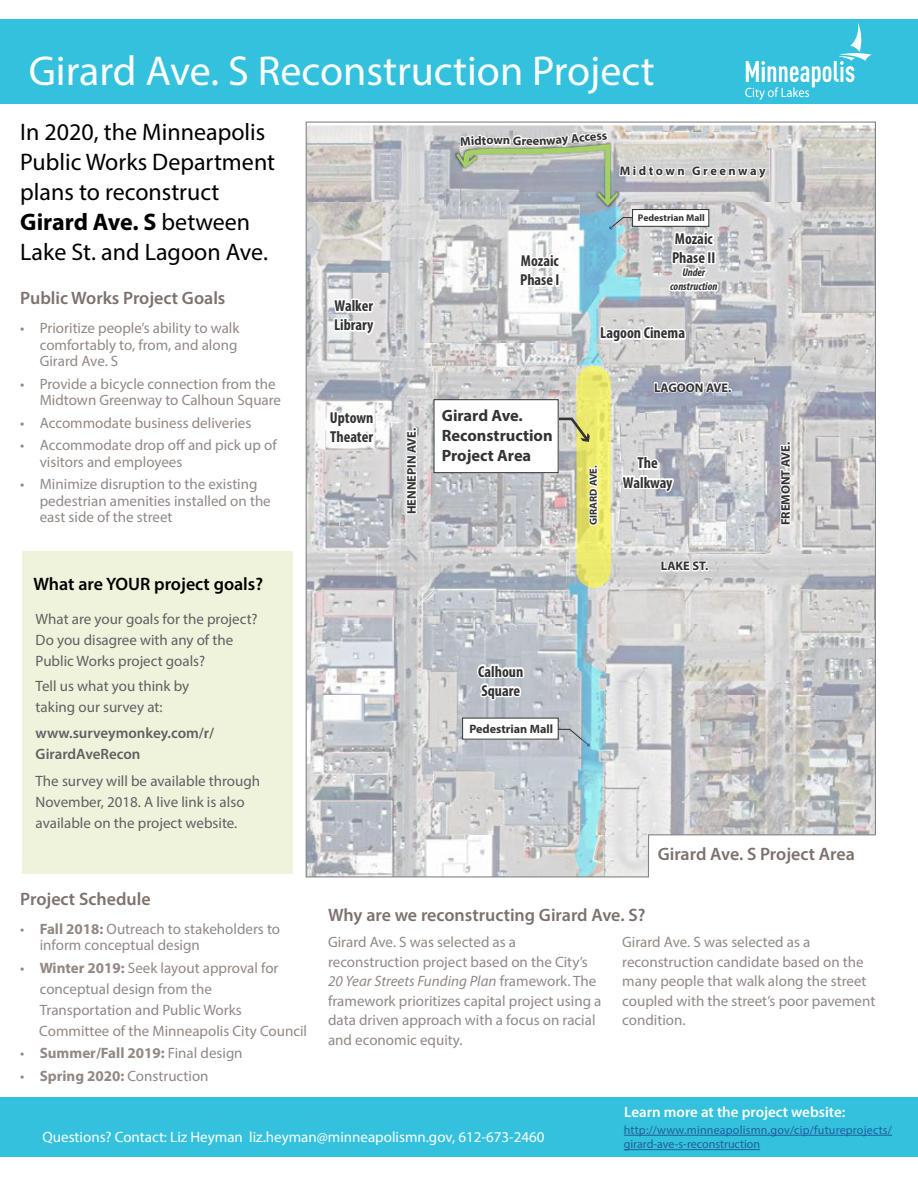
<style>
.page{position:relative;width:918px;height:1188px;background:#fff}
.page>*{position:absolute;margin:0;border:0;box-sizing:border-box;transform-origin:0 0}
.t1{font:42px "Myriad Pro";color:#fff}
.t2{font:24px/30px "Myriad Pro";color:#000}
.t3{font:600 18px "Myriad Pro";color:#7d716d}
.t4{font:600 18px "Myriad Pro";color:#000}
.t5{font:700 16.35px/19.6px "Myriad Pro";color:#000}
.t6{font:700 condensed 15.9px/19px "Myriad Pro";color:#000}
.t7{font:15px/19.5px "Myriad Pro";color:#928884}
.t8{font:15px/21px "Myriad Pro";color:#5f6062}
.t9{font:15px "Myriad Pro";color:#fff}
.t10{font:600 15px/21px "Myriad Pro";color:#5f6062}
.t11{font:600 15px "Myriad Pro";color:#fff}
.t12{font:700 15px "Myriad Pro";color:#928884}
.t13{font:700 12.45px "Myriad Pro";color:#000}
.t14{font:700 12.45px "Myriad Pro";letter-spacing:.2em;color:#000}
.t15{font:700 12.15px "Myriad Pro";color:#000}
.t16{font:12px/14.4px "Myriad Pro";letter-spacing:.015em;color:#215e9e}
.t17{font:italic 700 condensed 11.25px/13.5px "Myriad Pro";color:#000;text-align:center}
.t18{font:700 10.35px "Myriad Pro";color:#000}
.t19{font:700 9.75px "Myriad Pro";color:#000}
.s1{font-weight:700}
.s2{font-weight:400}
.s3{font-style:italic}
</style>
<div class="page">
<div style="left:0;top:1097px;width:918px;height:59px;background:#33c1dd"></div>
<svg style="left:305px;top:121px;width:571px;height:757px;background:#cdced0"></svg>
<div style="left:22px;top:551px;width:271px;height:323px;background:#eff3dc"></div>
<hr style="left:624px;top:1135px;width:268px;height:1px;background:#215e9e">
<hr style="left:624px;top:1149px;width:136px;height:1px;background:#215e9e">
<div style="left:0;top:19px;width:918px;height:85px;background:#33c1dd"></div>
<svg style="left:745px;top:22px;width:127px;height:78px"></svg>
<svg style="left:456px;top:125px;width:313px;height:449px"></svg>
<h1 class="t1" style="left:29px;top:45px;width:628px">Girard Ave. S Reconstruction Project</h1>
<h2 class="t2" style="left:20px;top:116px;width:256px">In 2020, the Minneapolis<br>Public Works Department plans to reconstruct<br><span class="s1">Girard Ave. S</span> between<br>Lake St. and Lagoon Ave.</h2>
<p class="t3" style="left:20px;top:287px;width:207px">Public Works Project Goals</p>
<p class="t7" style="left:40px;top:320px;width:201px;line-height:16.5px;text-indent:-20px">• Prioritize people’s ability to walk comfortably to, from, and along<br>Girard Ave. S</p>
<p class="t7" style="left:40px;top:375px;width:243px;line-height:16.5px;text-indent:-20px">• Provide a bicycle connection from the<br>Midtown Greenway to Calhoun Square</p>
<p class="t7" style="left:20px;top:413px;width:233px">• Accommodate business deliveries</p>
<p class="t7" style="left:40px;top:437px;width:239px;line-height:16.5px;text-indent:-20px">• Accommodate drop off and pick up of visitors and employees</p>
<p class="t7" style="left:40px;top:476px;width:233px;line-height:16.5px;text-indent:-20px">• Minimize disruption to the existing pedestrian amenities installed on the east side of the street</p>
<p class="t4" style="left:33px;top:573px;width:231px">What are YOUR project goals?</p>
<p class="t8" style="left:36px;top:608px;width:224px">What are your goals for the project?<br>Do you disagree with any of the<br>Public Works project goals?</p>
<p class="t8" style="left:36px;top:675px;width:155px">Tell us what you think by taking our survey at:</p>
<p class="t10" style="left:36px;top:722px;width:180px">www.surveymonkey.com/r/<br>GirardAveRecon</p>
<p class="t8" style="left:36px;top:770px;width:226px">The survey will be available through<br>November, 2018. A live link is also available on the project website.</p>
<p class="t6" style="left:334px;top:296px;width:41px">Walker<br>Library</p>
<p class="t6" style="left:330px;top:408px;width:45px">Uptown<br>Theater</p>
<p class="t13" style="left:494px;top:132px;width:11px">w</p>
<p class="t6" style="left:520px;top:251px;width:41px">Mozaic<br>Phase I</p>
<p class="t13" style="left:404px;top:514px;width:88px;rotate:-90deg">HENNEPIN AVE.</p>
<p class="t5" style="left:442px;top:406px;width:112px">Girard Ave.<br>Reconstruction<br>Project Area</p>
<p class="t14" style="left:620px;top:163px;width:147px">Midtown Greenway</p>
<p class="t19" style="left:638px;top:212px;width:68px">Pedestrian Mall</p>
<p class="t6" style="left:672px;top:229px;width:45px">Mozaic<br>Phase II</p>
<p class="t17" style="left:670px;top:266px;width:49px">Under construction</p>
<p class="t6" style="left:600px;top:323px;width:86px">Lagoon Cinema</p>
<p class="t13" style="left:654px;top:379px;width:79px">LAGOON AVE.</p>
<p class="t18" style="left:587px;top:525px;width:61px;rotate:-90deg">GIRARD AVE.</p>
<p class="t6" style="left:623px;top:453px;width:51px;text-align:center">The<br>Walkway</p>
<p class="t13" style="left:661px;top:558px;width:49px">LAKE ST.</p>
<p class="t6" style="left:478px;top:661px;width:47px">Calhoun<br>Square</p>
<p class="t15" style="left:469px;top:721px;width:85px">Pedestrian Mall</p>
<p class="t13" style="left:777px;top:525px;width:85px;rotate:-90deg">FREMONT AVE.</p>
<p class="t3" style="left:20px;top:887px;width:132px">Project Schedule</p>
<p class="t7" style="left:40px;top:920px;width:242px;line-height:16.5px;text-indent:-20px">• <span class="s1">Fall 2018:</span> Outreach to stakeholders to inform conceptual design</p>
<p class="t7" style="left:39px;top:957px;width:269px;line-height:21px;text-indent:-19px">• <span class="s1">Winter 2019:</span> Seek layout approval for conceptual design from the Transportation and Public Works Committee of the Minneapolis City Council</p>
<p class="t12" style="left:20px;top:1043px;width:224px"><span class="s2">•</span> Summer/Fall 2019: <span class="s2">Final design</span></p>
<p class="t7" style="left:20px;top:1066px;width:190px">• <span class="s1">Spring 2020:</span> Construction</p>
<p class="t3" style="left:658px;top:843px;width:199px">Girard Ave. S Project Area</p>
<p class="t3" style="left:328px;top:904px;width:319px">Why are we reconstructing Girard Ave. S?</p>
<p class="t7" style="left:328px;top:932px;width:275px">Girard Ave. S was selected as a reconstruction project based on the City’s <span class="s3">20 Year Streets Funding Plan</span> framework. The framework prioritizes capital project using a data driven approach with a focus on racial and economic equity.</p>
<p class="t7" style="left:622px;top:932px;width:255px">Girard Ave. S was selected as a reconstruction candidate based on the many people that walk along the street coupled with the street’s poor pavement condition.</p>
<p class="t9" style="left:43px;top:1128px;width:504px">Questions? Contact: Liz Heyman liz.heyman@minneapolismn.gov, 612-673-2460</p>
<p class="t11" style="left:624px;top:1103px;width:223px">Learn more at the project website:</p>
<p class="t16" style="left:624px;top:1123px;width:270px">http://www.minneapolismn.gov/cip/futureprojects/ girard-ave-s-reconstruction</p>
</div>
